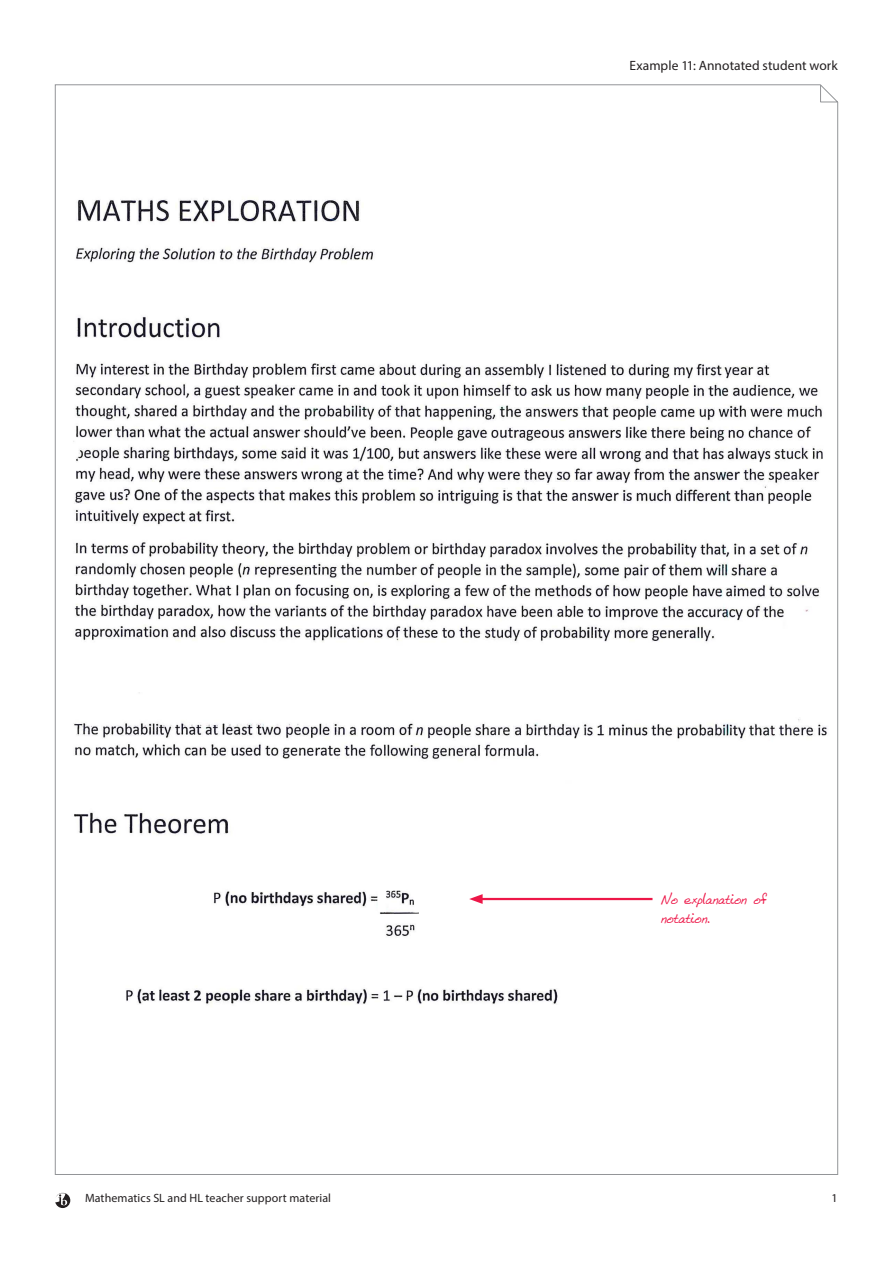
<style>
.page{position:relative;width:893px;height:1263px;background:#fff}
.page>*{position:absolute;margin:0;border:0;box-sizing:border-box;transform-origin:0 0}
.Annotation{font:16.5px/19.5px "Beth Hand";color:#ed1748}
.t1{font:13.5px "Myriad Pro";letter-spacing:.005em;color:#231f20}
.t2{font:12px "Myriad Pro";letter-spacing:.005em;color:#231f20}
</style>
<div class="page">
<svg style="left:817px;top:84px;width:22px;height:21px"></svg>
<svg style="left:55px;top:1192px;width:15px;height:16px"></svg>
<img style="left:73px;top:199px;width:754px;height:806px">
<div style="left:415px;top:120px;width:415px;height:224px;background:#fff"></div>
<div style="left:461px;top:824px;width:368px;height:145px;background:#fff"></div>
<hr style="left:478px;top:898px;width:174px;height:2px;background:#ed1748">
<svg style="left:469px;top:894px;width:14px;height:10px"></svg>
<p class="t1" style="left:629px;top:58px;width:210px">Example 11: Annotated student work</p>
<p class="Annotation" style="left:661px;top:889px;width:108px">No explanation of notation.</p>
<p class="t2" style="left:85px;top:1190px;width:248px">Mathematics SL and HL teacher support material</p>
<p class="t2" style="left:831px;top:1190px;width:8px">1</p>
</div>
